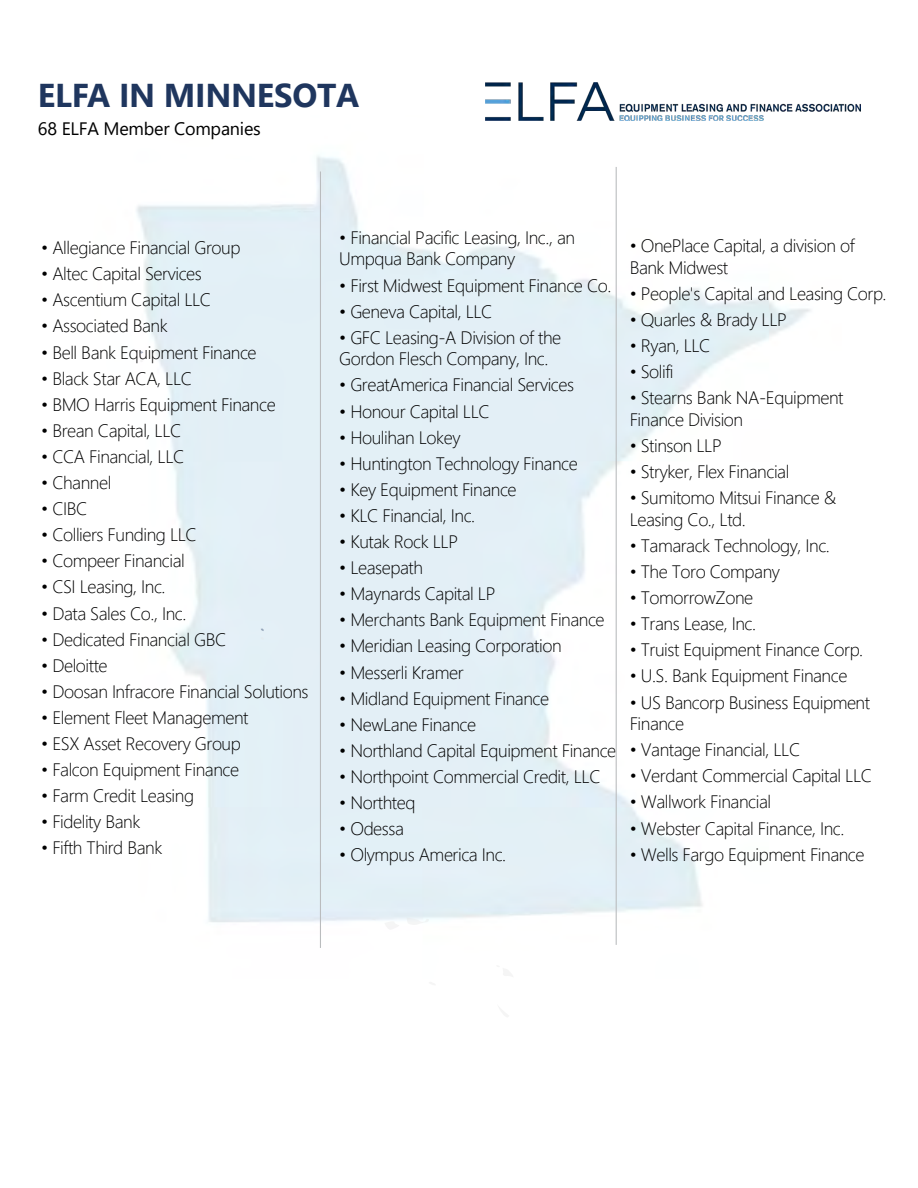
<style>
.page{position:relative;width:918px;height:1188px;background:#fff}
.page>*{position:absolute;margin:0;border:0;box-sizing:border-box;transform-origin:0 0}
.t1{font:700 33px "Segoe UI";letter-spacing:-.01em;color:#1f365e}
.t2{font:300 18px/21.6px "Segoe UI";letter-spacing:-.025em;color:#000}
.t3{font:18px "Segoe UI";letter-spacing:-.015em;color:#000}
</style>
<div class="page">
<img style="left:136px;top:117px;width:675px;height:828px">
<svg style="left:407px;top:917px;width:22px;height:8px"></svg>
<svg style="left:384px;top:921px;width:16px;height:9px"></svg>
<svg style="left:140px;top:351px;width:4px;height:3px"></svg>
<hr style="left:320px;top:172px;width:1px;height:776px;background:#babcbe">
<hr style="left:616px;top:167px;width:1px;height:778px;background:#babcbe">
<img style="left:486px;top:83px;width:374px;height:37px">
<h1 class="t1" style="left:38px;top:64px;width:323px">ELFA IN MINNESOTA</h1>
<p class="t3" style="left:38px;top:111px;width:224px">68 ELFA Member Companies</p>
<p class="t2" style="left:41px;top:235px;width:201px">• Allegiance Financial Group</p>
<p class="t2" style="left:41px;top:261px;width:162px">• Altec Capital Services</p>
<p class="t2" style="left:41px;top:287px;width:171px">• Ascentium Capital LLC</p>
<p class="t2" style="left:41px;top:313px;width:128px">• Associated Bank</p>
<p class="t2" style="left:41px;top:340px;width:217px">• Bell Bank Equipment Finance</p>
<p class="t2" style="left:41px;top:366px;width:152px">• Black Star ACA, LLC</p>
<p class="t2" style="left:41px;top:392px;width:236px">• BMO Harris Equipment Finance</p>
<p class="t2" style="left:41px;top:418px;width:142px">• Brean Capital, LLC</p>
<p class="t2" style="left:41px;top:444px;width:145px">• CCA Financial, LLC</p>
<p class="t2" style="left:41px;top:470px;width:72px">• Channel</p>
<p class="t2" style="left:41px;top:496px;width:48px">• CIBC</p>
<p class="t2" style="left:41px;top:522px;width:157px">• Colliers Funding LLC</p>
<p class="t2" style="left:41px;top:548px;width:145px">• Compeer Financial</p>
<p class="t2" style="left:41px;top:574px;width:126px">• CSI Leasing, Inc.</p>
<p class="t2" style="left:41px;top:601px;width:147px">• Data Sales Co., Inc.</p>
<p class="t2" style="left:41px;top:627px;width:186px">• Dedicated Financial GBC</p>
<p class="t2" style="left:41px;top:653px;width:68px">• Deloitte</p>
<p class="t2" style="left:41px;top:679px;width:269px">• Doosan Infracore Financial Solutions</p>
<p class="t2" style="left:41px;top:705px;width:209px">• Element Fleet Management</p>
<p class="t2" style="left:41px;top:731px;width:201px">• ESX Asset Recovery Group</p>
<p class="t2" style="left:41px;top:757px;width:199px">• Falcon Equipment Finance</p>
<p class="t2" style="left:41px;top:783px;width:154px">• Farm Credit Leasing</p>
<p class="t2" style="left:41px;top:809px;width:101px">• Fidelity Bank</p>
<p class="t2" style="left:41px;top:835px;width:123px">• Fifth Third Bank</p>
<p class="t2" style="left:339px;top:225px;width:237px">• Financial Pacific Leasing, Inc., an<br>Umpqua Bank Company</p>
<p class="t2" style="left:339px;top:273px;width:274px">• First Midwest Equipment Finance Co.</p>
<p class="t2" style="left:339px;top:299px;width:155px">• Geneva Capital, LLC</p>
<p class="t2" style="left:339px;top:325px;width:224px">• GFC Leasing-A Division of the<br>Gordon Flesch Company, Inc.</p>
<p class="t2" style="left:339px;top:373px;width:236px">• GreatAmerica Financial Services</p>
<p class="t2" style="left:339px;top:399px;width:152px">• Honour Capital LLC</p>
<p class="t2" style="left:339px;top:425px;width:123px">• Houlihan Lokey</p>
<p class="t2" style="left:339px;top:451px;width:240px">• Huntington Technology Finance</p>
<p class="t2" style="left:339px;top:477px;width:179px">• Key Equipment Finance</p>
<p class="t2" style="left:339px;top:503px;width:138px">• KLC Financial, Inc.</p>
<p class="t2" style="left:339px;top:529px;width:120px">• Kutak Rock LLP</p>
<p class="t2" style="left:339px;top:555px;width:85px">• Leasepath</p>
<p class="t2" style="left:339px;top:581px;width:158px">• Maynards Capital LP</p>
<p class="t2" style="left:339px;top:607px;width:267px">• Merchants Bank Equipment Finance</p>
<p class="t2" style="left:339px;top:634px;width:224px">• Meridian Leasing Corporation</p>
<p class="t2" style="left:339px;top:660px;width:126px">• Messerli Kramer</p>
<p class="t2" style="left:339px;top:686px;width:211px">• Midland Equipment Finance</p>
<p class="t2" style="left:339px;top:712px;width:138px">• NewLane Finance</p>
<p class="t2" style="left:339px;top:738px;width:279px">• Northland Capital Equipment Finance</p>
<p class="t2" style="left:339px;top:764px;width:263px">• Northpoint Commercial Credit, LLC</p>
<p class="t2" style="left:339px;top:790px;width:78px">• Northteq</p>
<p class="t2" style="left:339px;top:816px;width:66px">• Odessa</p>
<p class="t2" style="left:339px;top:842px;width:168px">• Olympus America Inc.</p>
<p class="t2" style="left:630px;top:233px;width:226px">• OnePlace Capital, a division of<br>Bank Midwest</p>
<p class="t2" style="left:630px;top:281px;width:258px">• People's Capital and Leasing Corp.</p>
<p class="t2" style="left:630px;top:307px;width:159px">• Quarles &amp; Brady LLP</p>
<p class="t2" style="left:630px;top:333px;width:82px">• Ryan, LLC</p>
<p class="t2" style="left:630px;top:359px;width:45px">• Solifi</p>
<p class="t2" style="left:630px;top:385px;width:215px">• Stearns Bank NA-Equipment<br>Finance Division</p>
<p class="t2" style="left:630px;top:433px;width:94px">• Stinson LLP</p>
<p class="t2" style="left:630px;top:459px;width:161px">• Stryker, Flex Financial</p>
<p class="t2" style="left:630px;top:485px;width:208px">• Sumitomo Mitsui Finance &amp;<br>Leasing Co., Ltd.</p>
<p class="t2" style="left:630px;top:533px;width:202px">• Tamarack Technology, Inc.</p>
<p class="t2" style="left:630px;top:559px;width:152px">• The Toro Company</p>
<p class="t2" style="left:630px;top:585px;width:125px">• TomorrowZone</p>
<p class="t2" style="left:630px;top:611px;width:128px">• Trans Lease, Inc.</p>
<p class="t2" style="left:630px;top:637px;width:235px">• Truist Equipment Finance Corp.</p>
<p class="t2" style="left:630px;top:664px;width:219px">• U.S. Bank Equipment Finance</p>
<p class="t2" style="left:630px;top:690px;width:242px">• US Bancorp Business Equipment<br>Finance</p>
<p class="t2" style="left:630px;top:737px;width:172px">• Vantage Financial, LLC</p>
<p class="t2" style="left:630px;top:763px;width:244px">• Verdant Commercial Capital LLC</p>
<p class="t2" style="left:630px;top:790px;width:143px">• Wallwork Financial</p>
<p class="t2" style="left:630px;top:816px;width:216px">• Webster Capital Finance, Inc.</p>
<p class="t2" style="left:630px;top:842px;width:236px">• Wells Fargo Equipment Finance</p>
</div>
